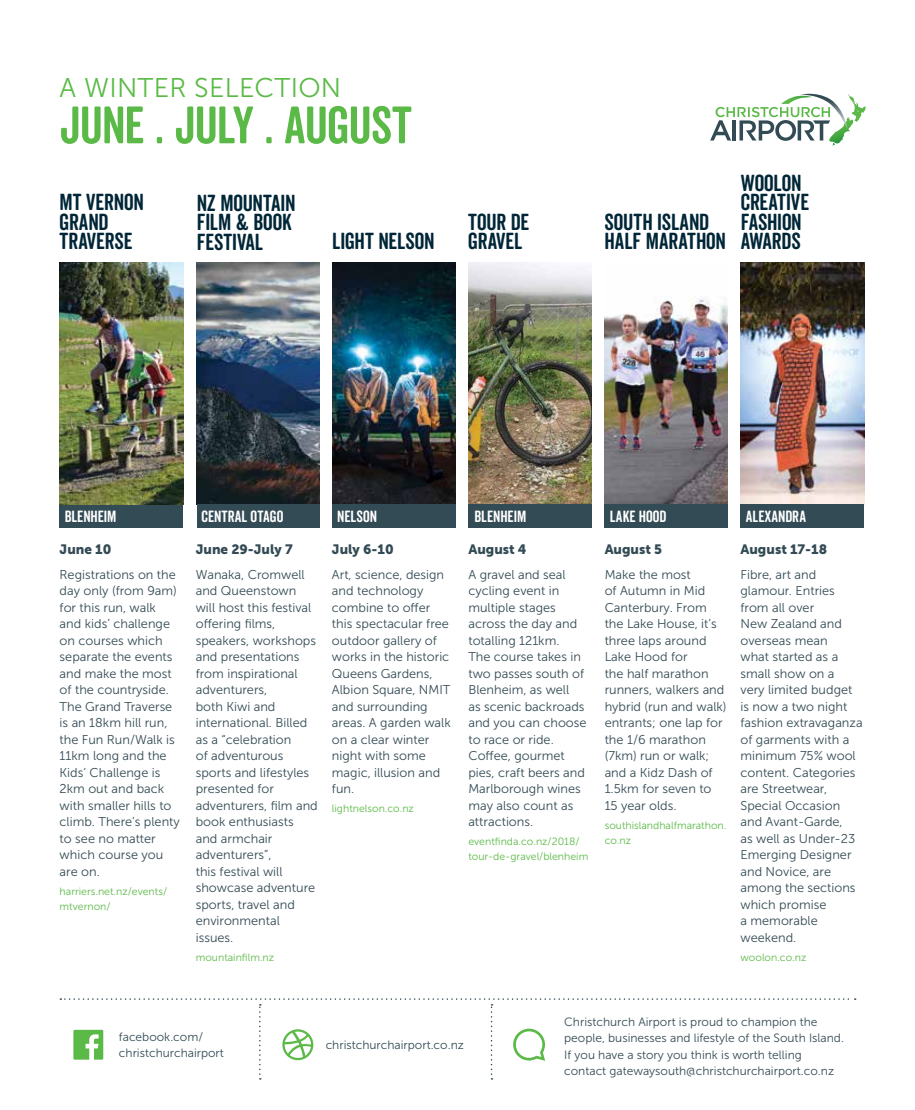
<style>
.page{position:relative;width:915px;height:1110px;background:#fff}
.page>*{position:absolute;margin:0;border:0;box-sizing:border-box;transform-origin:0 0}
.t1{font:51px "Veneer Clean Soft";letter-spacing:-.025em;color:#5bba47}
.t2{font:27px "Museo Sans 300";letter-spacing:.01em;color:#5bba47}
.t3{font:22.5px/19.5px "Veneer Clean Soft";letter-spacing:-.01em;color:#002637}
.t4{font:15.75px "Veneer Clean Soft";color:#fff}
.t5{font:13.5px "Museo Sans 900";color:#334b54}
.t6{font:12.75px/16.5px "Museo Sans 300";color:#334b54}
.t7{font:12px/16.5px "Museo Sans 300";color:#334b54}
.t8{font:10.5px/15px "Museo Sans 300";color:#5bba47}
</style>
<div class="page">
<svg style="left:60px;top:998px;width:795px;height:81px"></svg>
<img style="left:740px;top:262px;width:123px;height:242px">
<div style="left:740px;top:504px;width:123px;height:24px;background:#334b54"></div>
<img style="left:332px;top:262px;width:123px;height:242px">
<div style="left:332px;top:504px;width:123px;height:24px;background:#334b54"></div>
<img style="left:197px;top:262px;width:122px;height:242px">
<div style="left:197px;top:504px;width:122px;height:24px;background:#334b54"></div>
<img style="left:468px;top:263px;width:123px;height:241px">
<div style="left:468px;top:504px;width:123px;height:24px;background:#334b54"></div>
<img style="left:604px;top:297px;width:123px;height:207px">
<div style="left:604px;top:504px;width:123px;height:24px;background:#334b54"></div>
<svg style="left:710px;top:94px;width:150px;height:47px"></svg>
<div style="left:60px;top:504px;width:123px;height:24px;background:#334b54"></div>
<img style="left:60px;top:262px;width:123px;height:242px">
<h2 class="t2" style="left:60px;top:73px;width:283px">A WINTER SELECTION</h2>
<h1 class="t1" style="left:60px;top:94px;width:353px">JUNE . JULY . AUGUST</h1>
<h3 class="t3" style="left:60px;top:192px;width:86px">MT VERNON<br>GRAND<br>TRAVERSE</h3>
<h3 class="t3" style="left:196px;top:193px;width:100px">NZ MOUNTAIN<br>FILM &amp; BOOK<br>FESTIVAL</h3>
<h3 class="t3" style="left:332px;top:231px;width:104px">LIGHT NELSON</h3>
<h3 class="t3" style="left:468px;top:212px;width:62px">TOUR DE<br>GRAVEL</h3>
<h3 class="t3" style="left:604px;top:212px;width:123px">SOUTH ISLAND<br>HALF MARATHON</h3>
<h3 class="t3" style="left:740px;top:173px;width:70px">WOOLON<br>CREATIVE<br>FASHION<br>AWARDS</h3>
<p class="t4" style="left:65px;top:507px;width:53px">BLENHEIM</p>
<p class="t5" style="left:60px;top:541px;width:53px">June 10</p>
<p class="t6" style="left:60px;top:566px;width:122px">Registrations on the day only (from 9am) for this run, walk and kids’ challenge on courses which separate the events and make the most of the countryside.<br>The Grand Traverse is an 18km hill run, the Fun Run/Walk is<br>11km long and the<br>Kids’ Challenge is<br>2km out and back with smaller hills to climb. There’s plenty to see no matter which course you are on.</p>
<p class="t8" style="left:60px;top:884px;width:109px">harriers.net.nz/events/ mtvernon/</p>
<p class="t4" style="left:201px;top:507px;width:83px">CENTRAL OTAGO</p>
<p class="t5" style="left:196px;top:541px;width:98px">June 29-July 7</p>
<p class="t6" style="left:196px;top:566px;width:123px">Wanaka, Cromwell and Queenstown will host this festival offering films, speakers, workshops and presentations from inspirational adventurers,<br>both Kiwi and international. Billed as a “celebration<br>of adventurous sports and lifestyles presented for adventurers, film and book enthusiasts and armchair adventurers”,<br>this festival will showcase adventure sports, travel and environmental issues.</p>
<p class="t8" style="left:196px;top:950px;width:80px">mountainfilm.nz</p>
<p class="t4" style="left:337px;top:507px;width:41px">NELSON</p>
<p class="t4" style="left:745px;top:507px;width:62px">ALEXANDRA</p>
<p class="t4" style="left:609px;top:507px;width:58px">LAKE HOOD</p>
<p class="t4" style="left:474px;top:507px;width:53px">BLENHEIM</p>
<p class="t5" style="left:332px;top:541px;width:63px">July 6-10</p>
<p class="t6" style="left:332px;top:566px;width:120px">Art, science, design and technology combine to offer this spectacular free outdoor gallery of works in the historic<br>Queens Gardens,<br>Albion Square, NMIT and surrounding areas. A garden walk on a clear winter night with some magic, illusion and fun.</p>
<p class="t8" style="left:332px;top:801px;width:83px">lightnelson.co.nz</p>
<p class="t5" style="left:468px;top:541px;width:60px">August 4</p>
<p class="t6" style="left:468px;top:566px;width:120px">A gravel and seal cycling event in multiple stages across the day and totalling 121km.<br>The course takes in two passes south of<br>Blenheim, as well<br>as scenic backroads and you can choose to race or ride.<br>Coffee, gourmet pies, craft beers and<br>Marlborough wines may also count as attractions.</p>
<p class="t8" style="left:468px;top:834px;width:121px">eventfinda.co.nz/2018/ tour-de-gravel/blenheim</p>
<p class="t5" style="left:604px;top:541px;width:59px">August 5</p>
<p class="t6" style="left:604px;top:566px;width:123px">Make the most<br>of Autumn in Mid<br>Canterbury. From the Lake House, it’s three laps around<br>Lake Hood for<br>the half marathon runners, walkers and hybrid (run and walk) entrants; one lap for the 1/6 marathon (7km) run or walk; and a Kidz Dash of<br>1.5km for seven to<br>15 year olds.</p>
<p class="t8" style="left:604px;top:818px;width:123px">southislandhalfmarathon. co.nz</p>
<p class="t5" style="left:740px;top:541px;width:88px">August 17-18</p>
<p class="t6" style="left:740px;top:566px;width:124px">Fibre, art and glamour. Entries from all over<br>New Zealand and overseas mean<br>what started as a small show on a<br>very limited budget is now a two night fashion extravaganza of garments with a minimum 75% wool content. Categories are Streetwear,<br>Special Occasion and Avant-Garde,<br>as well as Under-23<br>Emerging Designer and Novice, are among the sections which promise<br>a memorable weekend.</p>
<p class="t8" style="left:740px;top:950px;width:67px">woolon.co.nz</p>
<p class="t7" style="left:119px;top:1028px;width:106px">facebook.com/ christchurchairport</p>
<p class="t7" style="left:325px;top:1037px;width:140px">christchurchairport.co.nz</p>
<p class="t7" style="left:564px;top:1013px;width:281px">Christchurch Airport is proud to champion the people, businesses and lifestyle of the South Island.<br>If you have a story you think is worth telling contact gatewaysouth@christchurchairport.co.nz</p>
</div>
